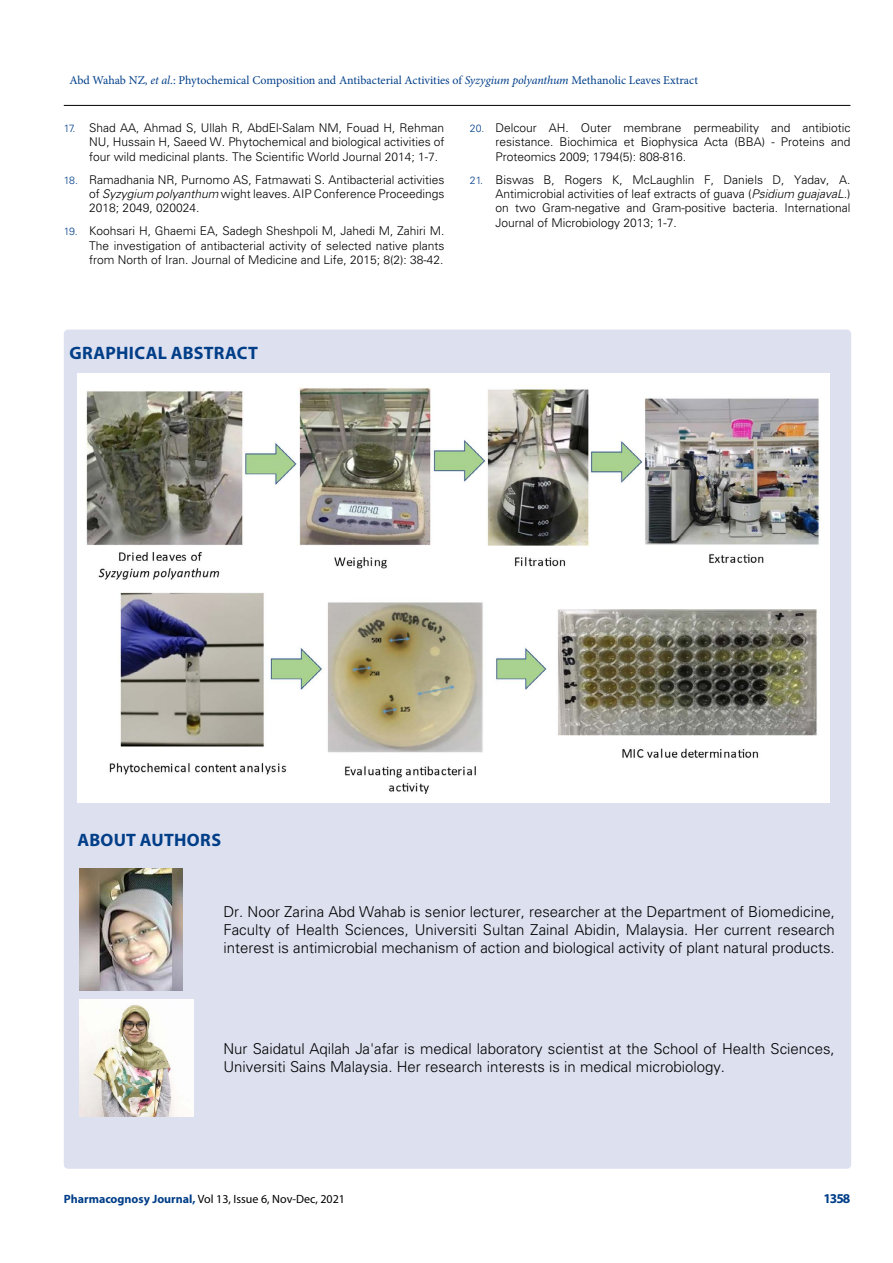
<style>
.page{position:relative;width:893px;height:1263px;background:#fff}
.page>*{position:absolute;margin:0;border:0;box-sizing:border-box;transform-origin:0 0}
.t1{font:700 18px "Myriad Pro";letter-spacing:.015em;color:#003e88}
.t2{font:300 15px/18px "Univers LT Std";color:#000;text-align:justify}
.t3{font:700 13.5px "Myriad Pro";color:#003e88}
.t4{font:300 12px/14.4px "Univers LT Std";color:#000;text-align:justify}
.t5{font:12px "Minion Pro";color:#003e88}
.t6{font:12px "Myriad Pro";color:#000}
.s1{font-style:italic}
.s2{font-size:10.5px;color:#003e88}
.s3{font-weight:700;color:#003e88}
</style>
<div class="page">
<hr style="left:64px;top:105px;width:786px;height:1px;background:#000">
<div style="left:64px;top:330px;width:787px;height:839px;background:#dde0ef;border-radius:4px"></div>
<img style="left:77px;top:373px;width:752px;height:429px">
<img style="left:79px;top:869px;width:103px;height:122px">
<img style="left:79px;top:999px;width:114px;height:117px">
<p class="t5" style="left:69px;top:72px;width:630px">Abd Wahab NZ, <span class="s1">et al</span>.: Phytochemical Composition and Antibacterial Activities of <span class="s1">Syzygium polyanthum</span> Methanolic Leaves Extract</p>
<p class="t4" style="left:89px;top:121px;width:357px;text-indent:-26px"><span class="s2">17.</span> Shad AA, Ahmad S, Ullah R, AbdEl-Salam NM, Fouad H, Rehman NU, Hussain H, Saeed W. Phytochemical and biological activities of four wild medicinal plants. The Scientific World Journal 2014; 1-7.</p>
<p class="t4" style="left:89px;top:172px;width:357px;text-indent:-26px"><span class="s2">18.</span> Ramadhania NR, Purnomo AS, Fatmawati S. Antibacterial activities of <span class="s1">Syzygium polyanthum</span> wight leaves. AIP Conference Proceedings 2018; 2049, 020024.</p>
<p class="t4" style="left:89px;top:224px;width:357px;text-indent:-26px"><span class="s2">19.</span> Koohsari H, Ghaemi EA, Sadegh Sheshpoli M, Jahedi M, Zahiri M.<br>The investigation of antibacterial activity of selected native plants from North of Iran. Journal of Medicine and Life, 2015; 8(2): 38-42.</p>
<p class="t4" style="left:495px;top:121px;width:357px;text-indent:-26px"><span class="s2">20.</span> Delcour AH. Outer membrane permeability and antibiotic resistance. Biochimica et Biophysica Acta (BBA) - Proteins and Proteomics 2009; 1794(5): 808-816.</p>
<p class="t4" style="left:495px;top:172px;width:357px;text-indent:-26px"><span class="s2">21.</span> Biswas B, Rogers K, McLaughlin F, Daniels D, Yadav, A.<br>Antimicrobial activities of leaf extracts of guava (<span class="s1">Psidium guajavaL.</span>) on two Gram-negative and Gram-positive bacteria. International Journal of Microbiology 2013; 1-7.</p>
<h1 class="t1" style="left:70px;top:341px;width:190px">GRAPHICAL ABSTRACT</h1>
<h1 class="t1" style="left:77px;top:828px;width:145px">ABOUT AUTHORS</h1>
<p class="t2" style="left:223px;top:903px;width:613px">Dr. Noor Zarina Abd Wahab is senior lecturer, researcher at the Department of Biomedicine, Faculty of Health Sciences, Universiti Sultan Zainal Abidin, Malaysia. Her current research interest is antimicrobial mechanism of action and biological activity of plant natural products.</p>
<p class="t2" style="left:223px;top:1040px;width:613px">Nur Saidatul Aqilah Ja'afar is medical laboratory scientist at the School of Health Sciences,<br>Universiti Sains Malaysia. Her research interests is in medical microbiology.</p>
<p class="t6" style="left:64px;top:1191px;width:283px"><span class="s3">Pharmacognosy Journal,</span> Vol 13, Issue 6, Nov-Dec, 2021</p>
<p class="t3" style="left:823px;top:1189px;width:29px">1358</p>
</div>
